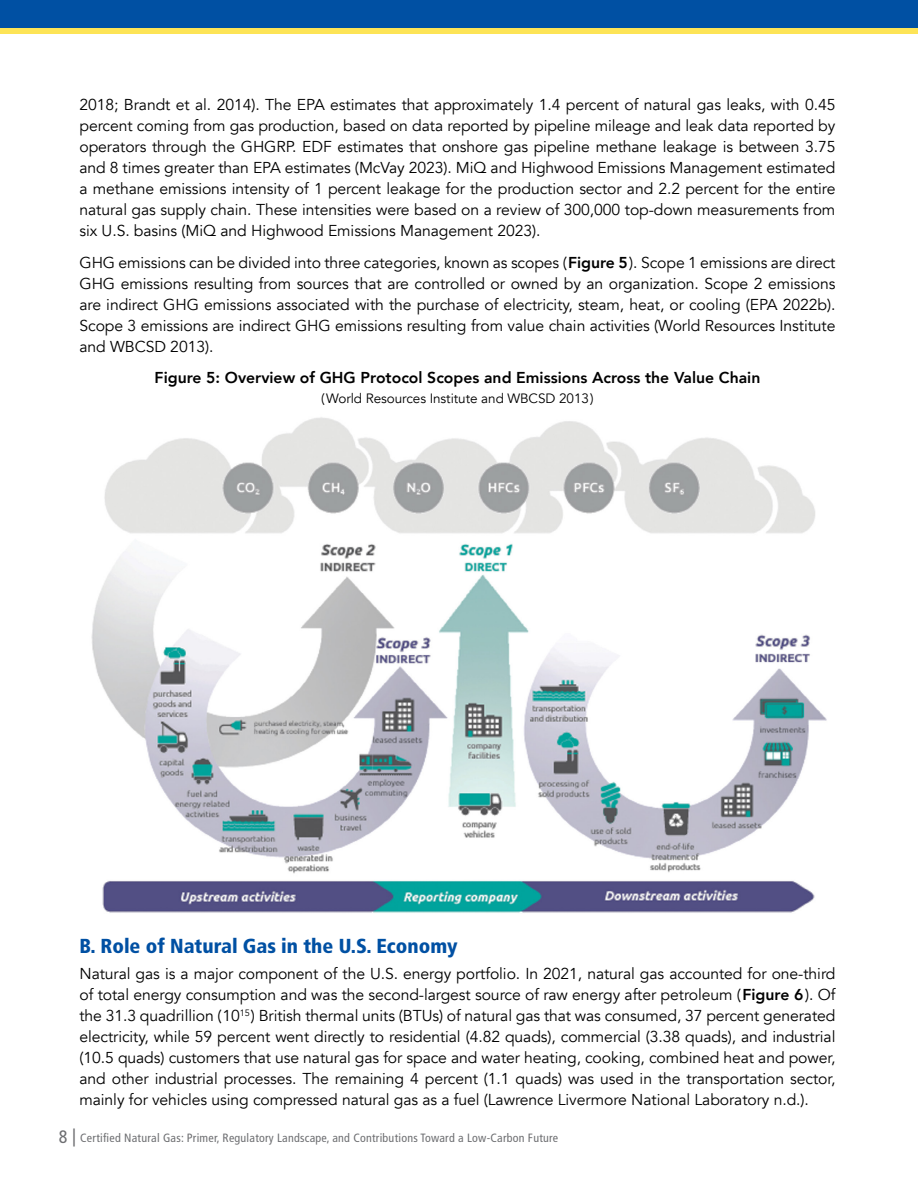
<style>
.page{position:relative;width:918px;height:1188px;background:#fff}
.page>*{position:absolute;margin:0;border:0;box-sizing:border-box;transform-origin:0 0}
.t1{font:900 condensed 20.25px "Frutiger LT Std";color:#0050a3}
.t2{font:15.75px/21px "Avenir";letter-spacing:-.005em;color:#000;text-align:justify}
.t3{font:800 15.75px "Avenir";color:#000}
.t4{font:13.5px "Avenir";letter-spacing:-.005em;color:#000}
.t5{font:condensed 12px "Frutiger LT Std";letter-spacing:.02em;color:#6d6e71}
.s1{font-weight:800}
.s2{font-size:18px}
</style>
<div class="page">
<div style="left:0;top:0;width:918px;height:32px;background:#0050a3"></div>
<div style="left:0;top:28px;width:918px;height:6px;background:#fde457"></div>
<img style="left:91px;top:417px;width:736px;height:496px">
<p class="t2" style="left:80px;top:95px;width:758px">2018; Brandt et al. 2014). The EPA estimates that approximately 1.4 percent of natural gas leaks, with 0.45 percent coming from gas production, based on data reported by pipeline mileage and leak data reported by operators through the GHGRP. EDF estimates that onshore gas pipeline methane leakage is between 3.75 and 8 times greater than EPA estimates (McVay 2023). MiQ and Highwood Emissions Management estimated a methane emissions intensity of 1 percent leakage for the production sector and 2.2 percent for the entire natural gas supply chain. These intensities were based on a review of 300,000 top-down measurements from six U.S. basins (MiQ and Highwood Emissions Management 2023).</p>
<p class="t2" style="left:80px;top:252px;width:758px">GHG emissions can be divided into three categories, known as scopes (<span class="s1">Figure 5</span>). Scope 1 emissions are direct GHG emissions resulting from sources that are controlled or owned by an organization. Scope 2 emissions are indirect GHG emissions associated with the purchase of electricity, steam, heat, or cooling (EPA 2022b).<br>Scope 3 emissions are indirect GHG emissions resulting from value chain activities (World Resources Institute and WBCSD 2013).</p>
<p class="t3" style="left:155px;top:365px;width:607px">Figure 5: Overview of GHG Protocol Scopes and Emissions Across the Value Chain</p>
<p class="t4" style="left:321px;top:390px;width:274px">(World Resources Institute and WBCSD 2013)</p>
<p class="t1" style="left:80px;top:934px;width:380px">B. Role of Natural Gas in the U.S. Economy</p>
<p class="t2" style="left:80px;top:963px;width:758px">Natural gas is a major component of the U.S. energy portfolio. In 2021, natural gas accounted for one-third of total energy consumption and was the second-largest source of raw energy after petroleum (<span class="s1">Figure 6</span>). Of the 31.3 quadrillion (10<sup>15</sup>) British thermal units (BTUs) of natural gas that was consumed, 37 percent generated electricity, while 59 percent went directly to residential (4.82 quads), commercial (3.38 quads), and industrial (10.5 quads) customers that use natural gas for space and water heating, cooking, combined heat and power, and other industrial processes. The remaining 4 percent (1. 1 quads) was used in the transportation sector, mainly for vehicles using compressed natural gas as a fuel (Lawrence Livermore National Laboratory n.d.).</p>
<p class="t5" style="left:59px;top:1130px;width:501px"><span class="s2">8 |</span> Certified Natural Gas: Primer, Regulatory Landscape, and Contributions Toward a Low-Carbon Future</p>
</div>
